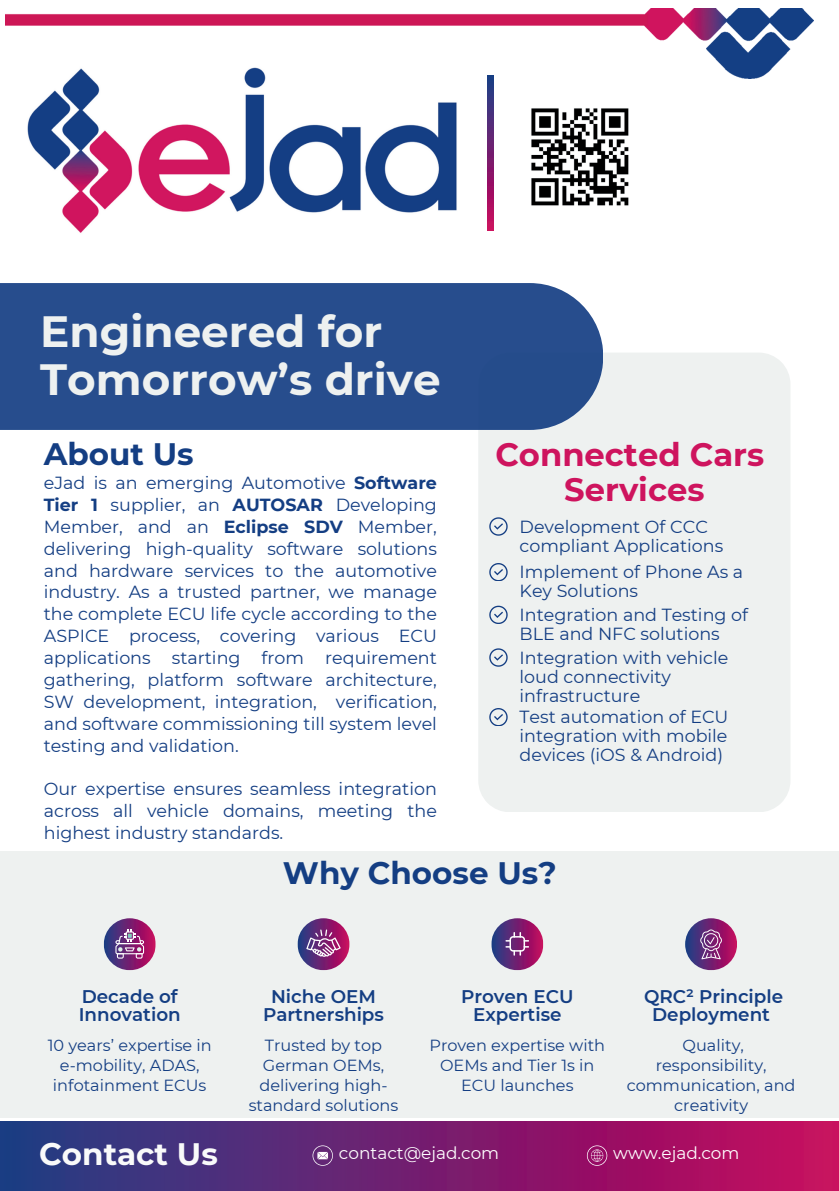
<style>
.page{position:relative;width:839px;height:1191px;background:#fff}
.page>*{position:absolute;margin:0;border:0;box-sizing:border-box;transform-origin:0 0}
.t1{font:700 43.6px/47.6px "Montserrat";color:#eef1f0}
.t2{font:700 32.2px/35.2px "Montserrat";color:#ce145e;text-align:center}
.t3{font:700 31px "Montserrat";color:#143e83}
.t4{font:700 31px "Montserrat";color:#f9fafa}
.t5{font:600 18.4px/18px "Montserrat";color:#143e83;text-align:center}
.t6{font:17.6px/21.8px "Montserrat";color:#143e83}
.t7{font:17px "Montserrat";color:#fff}
.t8{font:16px/20.2px "Montserrat";color:#143e83;text-align:center}
.s1{font-weight:700}
</style>
<div class="page">
<div style="left:478px;top:353px;width:312px;height:459px;background:#eef1f0"></div>
<div style="left:0;top:852px;width:838px;height:266px;background:#eef1f0"></div>
<div style="left:0;top:283px;width:603px;height:147px;background:#274d8d"></div>
<img style="left:685px;top:918px;width:52px;height:52px">
<img style="left:491px;top:918px;width:52px;height:52px">
<img style="left:297px;top:918px;width:52px;height:52px">
<img style="left:104px;top:918px;width:52px;height:52px">
<svg style="left:489px;top:563px;width:18px;height:18px"></svg>
<svg style="left:489px;top:606px;width:18px;height:18px"></svg>
<svg style="left:489px;top:648px;width:18px;height:18px"></svg>
<svg style="left:489px;top:708px;width:18px;height:18px"></svg>
<img style="left:27px;top:78px;width:430px;height:155px">
<svg style="left:700px;top:930px;width:21px;height:29px"></svg>
<svg style="left:115px;top:930px;width:29px;height:28px"></svg>
<svg style="left:505px;top:932px;width:23px;height:23px"></svg>
<svg style="left:306px;top:930px;width:34px;height:27px"></svg>
<svg style="left:489px;top:517px;width:18px;height:18px"></svg>
<img style="left:0;top:1121px;width:838px;height:70px">
<svg style="left:587px;top:1145px;width:20px;height:21px"></svg>
<svg style="left:312px;top:1145px;width:20px;height:21px"></svg>
<img style="left:5px;top:9px;width:808px;height:69px">
<svg style="left:487px;top:75px;width:7px;height:156px"></svg>
<img style="left:531px;top:108px;width:98px;height:98px">
<h1 class="t1" style="left:40px;top:306px;width:402px">Engineered for<br>Tomorrow’s drive</h1>
<h3 class="t3" style="left:44px;top:431px;width:151px">About Us</h3>
<p class="t6" style="left:44px;top:471px;width:394px;text-align:justify">eJad is an emerging Automotive <span class="s1">Software Tier 1</span> supplier, an <span class="s1">AUTOSAR</span> Developing Member, and an <span class="s1">Eclipse SDV</span> Member, delivering high-quality software solutions and hardware services to the automotive industry. As a trusted partner, we manage the complete ECU life cycle according to the ASPICE process, covering various ECU applications starting from requirement gathering, platform software architecture, SW development, integration, verification, and software commissioning till system level testing and validation.</p>
<p class="t6" style="left:44px;top:778px;width:394px;text-align:justify">Our expertise ensures seamless integration across all vehicle domains, meeting the highest industry standards.</p>
<h2 class="t2" style="left:495px;top:435px;width:270px">Connected Cars<br>Services</h2>
<p class="t6" style="left:519px;top:516px;width:205px;line-height:19px">Development Of CCC compliant Applications</p>
<p class="t6" style="left:519px;top:562px;width:225px;line-height:19px">Implement of Phone As a<br>Key Solutions</p>
<p class="t6" style="left:519px;top:605px;width:230px;line-height:19px">Integration and Testing of<br>BLE and NFC solutions</p>
<p class="t6" style="left:519px;top:647px;width:210px;line-height:19px">Integration with vehicle loud connectivity infrastructure</p>
<p class="t6" style="left:519px;top:707px;width:210px;line-height:19px;text-align:justify">Test automation of ECU integration with mobile devices (iOS &amp; Android)</p>
<h3 class="t3" style="left:283px;top:850px;width:275px">Why Choose Us?</h3>
<p class="t5" style="left:79px;top:987px;width:103px;text-align:left">Decade of<br>Innovation</p>
<p class="t8" style="left:48px;top:1034px;width:165px">10 years’ expertise in e-mobility, ADAS, infotainment ECUs</p>
<p class="t5" style="left:263px;top:987px;width:122px">Niche OEM<br>Partnerships</p>
<p class="t8" style="left:249px;top:1034px;width:151px">Trusted by top<br>German OEMs, delivering high&shy;standard solutions</p>
<p class="t5" style="left:461px;top:987px;width:114px">Proven ECU<br>Expertise</p>
<p class="t8" style="left:429px;top:1034px;width:177px">Proven expertise with<br>OEMs and Tier 1s in<br>ECU launches</p>
<p class="t5" style="left:644px;top:987px;width:141px">QRC² Principle<br>Deployment</p>
<p class="t8" style="left:626px;top:1034px;width:170px">Quality, responsibility, communication, and creativity</p>
<h3 class="t4" style="left:39px;top:1131px;width:180px">Contact Us</h3>
<p class="t7" style="left:339px;top:1142px;width:162px">contact@ejad.com</p>
<p class="t7" style="left:613px;top:1142px;width:128px">www.ejad.com</p>
</div>
